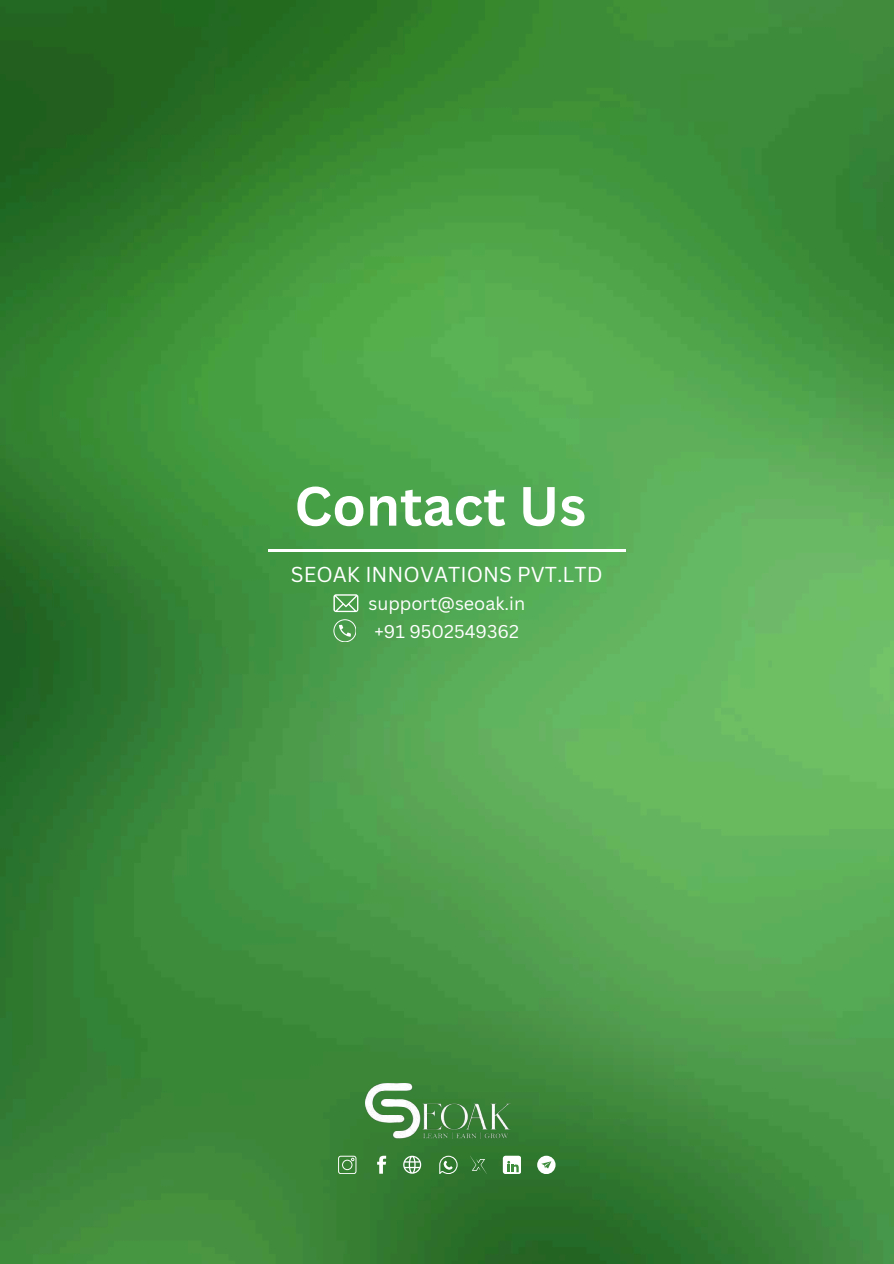
<style>
.page{position:relative;width:894px;height:1264px;background:#fff}
.page>*{position:absolute;margin:0;border:0;box-sizing:border-box;transform-origin:0 0}
.t1{font:700 54px "Canva Sans";color:#fff}
.t2{font:21px "Canva Sans";color:#fff}
.t3{font:18px "Canva Sans";color:#fff}
</style>
<div class="page">
<img style="left:0;top:0;width:893px;height:1263px">
<svg style="left:268px;top:550px;width:356px;height:1px"></svg>
<svg style="left:333px;top:594px;width:25px;height:18px"></svg>
<img style="left:366px;top:1083px;width:144px;height:55px">
<svg style="left:338px;top:1155px;width:18px;height:18px"></svg>
<svg style="left:377px;top:1155px;width:9px;height:18px"></svg>
<svg style="left:403px;top:1155px;width:18px;height:18px"></svg>
<svg style="left:439px;top:1155px;width:18px;height:18px"></svg>
<svg style="left:470px;top:1155px;width:16px;height:18px"></svg>
<div style="left:502px;top:1155px;width:18px;height:18px;background:#fff;border-radius:3px"></div>
<svg style="left:507px;top:1161px;width:11px;height:11px"></svg>
<div style="left:537px;top:1155px;width:18px;height:18px;background:#fff;border-radius:50%"></div>
<svg style="left:541px;top:1161px;width:10px;height:7px"></svg>
<svg style="left:333px;top:619px;width:23px;height:22px"></svg>
<h1 class="t1" style="left:294px;top:468px;width:293px">Contact Us</h1>
<p class="t2" style="left:291px;top:560px;width:313px">SEOAK INNOVATIONS PVT.LTD</p>
<p class="t3" style="left:368px;top:590px;width:158px">support@seoak.in</p>
<p class="t3" style="left:374px;top:619px;width:146px">+91 9502549362</p>
</div>
